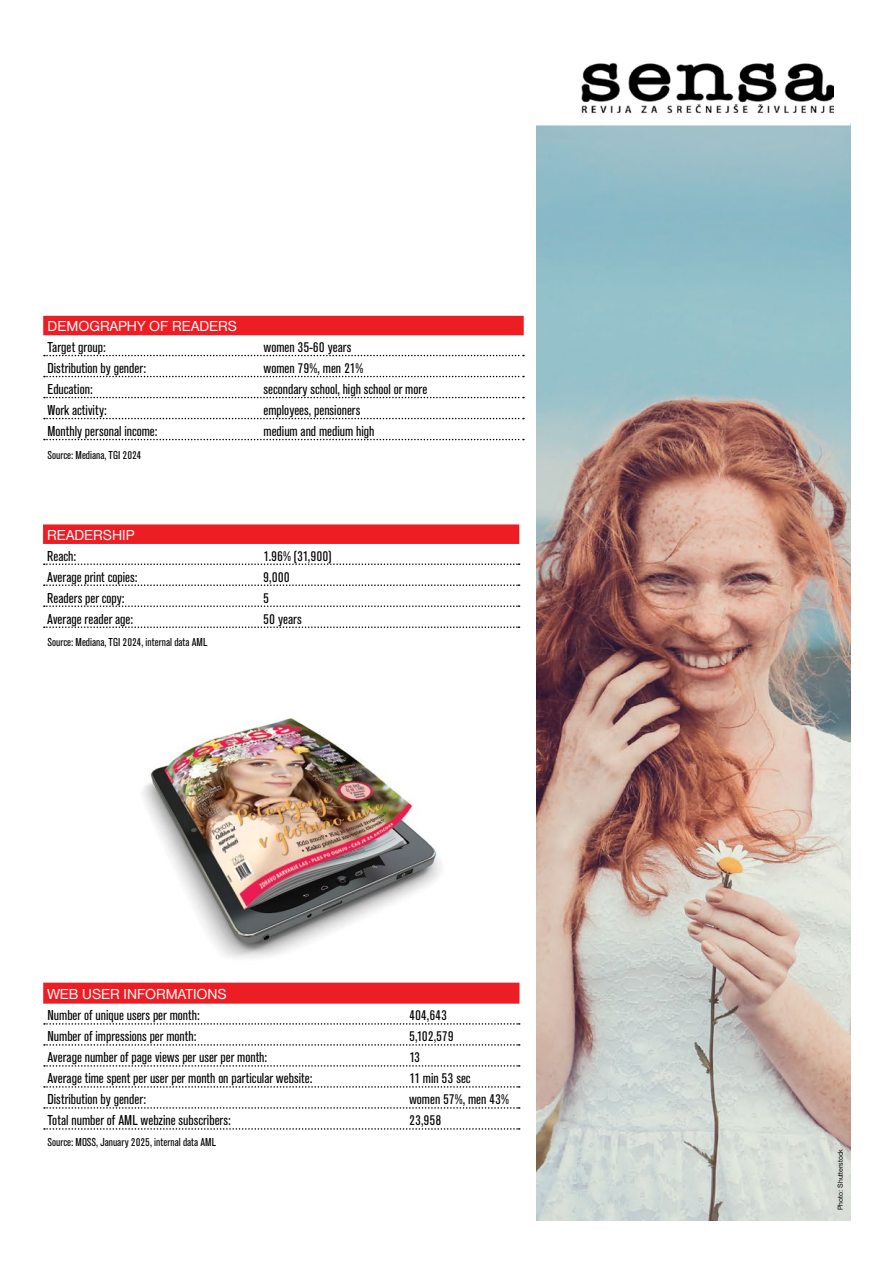
<style>
.page{position:relative;width:893px;height:1263px;background:#fff}
.page>*{position:absolute;margin:0;border:0;box-sizing:border-box;transform-origin:0 0}
.t1{font:15px "Accius TCE Regu Narr";color:#000}
.t2{font:15px "Nimbus San DCE";color:#fff}
.t3{font:12px "Accius TCE Regu Narr";color:#000}
.t4{font:7.5px "Nimbus San DCE";color:#000}
</style>
<div class="page">
<div style="left:43px;top:983px;width:476px;height:21px;background:#ed1d24"></div>
<svg style="left:44px;top:1023px;width:476px;height:2px"></svg>
<svg style="left:44px;top:1044px;width:476px;height:2px"></svg>
<svg style="left:44px;top:1065px;width:476px;height:2px"></svg>
<svg style="left:44px;top:1086px;width:476px;height:2px"></svg>
<svg style="left:44px;top:1107px;width:476px;height:2px"></svg>
<svg style="left:44px;top:1128px;width:476px;height:2px"></svg>
<div style="left:43px;top:524px;width:476px;height:20px;background:#ed1d24"></div>
<svg style="left:44px;top:563px;width:476px;height:2px"></svg>
<svg style="left:44px;top:584px;width:476px;height:2px"></svg>
<svg style="left:44px;top:605px;width:476px;height:2px"></svg>
<svg style="left:44px;top:626px;width:476px;height:2px"></svg>
<div style="left:43px;top:316px;width:481px;height:19px;background:#ed1d24"></div>
<svg style="left:44px;top:355px;width:480px;height:1px"></svg>
<svg style="left:44px;top:376px;width:480px;height:1px"></svg>
<svg style="left:44px;top:397px;width:480px;height:1px"></svg>
<svg style="left:44px;top:418px;width:480px;height:1px"></svg>
<svg style="left:44px;top:439px;width:480px;height:1px"></svg>
<img style="left:536px;top:125px;width:314px;height:1095px">
<img style="left:582px;top:62px;width:251px;height:52px">
<img style="left:143px;top:717px;width:298px;height:241px">
<p class="t2" style="left:47px;top:318px;width:191px">DEMOGRAPHY OF READERS</p>
<p class="t1" style="left:47px;top:339px;width:60px">Target group:</p>
<p class="t1" style="left:263px;top:339px;width:89px">women 35-60 years</p>
<p class="t1" style="left:47px;top:360px;width:100px">Distribution by gender:</p>
<p class="t1" style="left:263px;top:360px;width:101px">women 79%, men 21%</p>
<p class="t1" style="left:47px;top:381px;width:47px">Education:</p>
<p class="t1" style="left:263px;top:381px;width:165px">secondary school, high school or more</p>
<p class="t1" style="left:47px;top:402px;width:61px">Work activity:</p>
<p class="t1" style="left:263px;top:402px;width:99px">employees, pensioners</p>
<p class="t1" style="left:47px;top:423px;width:112px">Monthly personal income:</p>
<p class="t1" style="left:263px;top:423px;width:112px">medium and medium high</p>
<p class="t3" style="left:47px;top:448px;width:95px">Source: Mediana, TGI 2024</p>
<p class="t2" style="left:47px;top:526px;width:89px">READERSHIP</p>
<p class="t1" style="left:47px;top:547px;width:30px">Reach:</p>
<p class="t1" style="left:263px;top:547px;width:70px">1.96% (31,900)</p>
<p class="t1" style="left:47px;top:568px;width:92px">Average print copies:</p>
<p class="t1" style="left:263px;top:568px;width:28px">9,000</p>
<p class="t1" style="left:47px;top:589px;width:79px">Readers per copy:</p>
<p class="t1" style="left:263px;top:589px;width:7px">5</p>
<p class="t1" style="left:47px;top:610px;width:87px">Average reader age:</p>
<p class="t1" style="left:263px;top:610px;width:40px">50 years</p>
<p class="t3" style="left:47px;top:635px;width:161px">Source: Mediana, TGI 2024, internal data AML</p>
<p class="t2" style="left:47px;top:986px;width:181px">WEB USER INFORMATIONS</p>
<p class="t1" style="left:47px;top:1007px;width:154px">Number of unique users per month:</p>
<p class="t1" style="left:409px;top:1007px;width:40px">404,643</p>
<p class="t1" style="left:47px;top:1028px;width:151px">Number of impressions per month:</p>
<p class="t1" style="left:409px;top:1028px;width:46px">5,102,579</p>
<p class="t1" style="left:47px;top:1049px;width:221px">Average number of page views per user per month:</p>
<p class="t1" style="left:409px;top:1049px;width:13px">13</p>
<p class="t1" style="left:47px;top:1070px;width:267px">Average time spent per user per month on particular website:</p>
<p class="t1" style="left:409px;top:1070px;width:63px">11 min 53 sec</p>
<p class="t1" style="left:47px;top:1091px;width:100px">Distribution by gender:</p>
<p class="t1" style="left:409px;top:1091px;width:102px">women 57%, men 43%</p>
<p class="t1" style="left:47px;top:1112px;width:185px">Total number of AML webzine subscribers:</p>
<p class="t1" style="left:409px;top:1112px;width:34px">23,958</p>
<p class="t3" style="left:47px;top:1136px;width:170px">Source: MOSS, January 2025, internal data AML</p>
<p class="t4" style="left:836px;top:1210px;width:63px;rotate:-90deg">Photo: Shutterstock</p>
</div>
